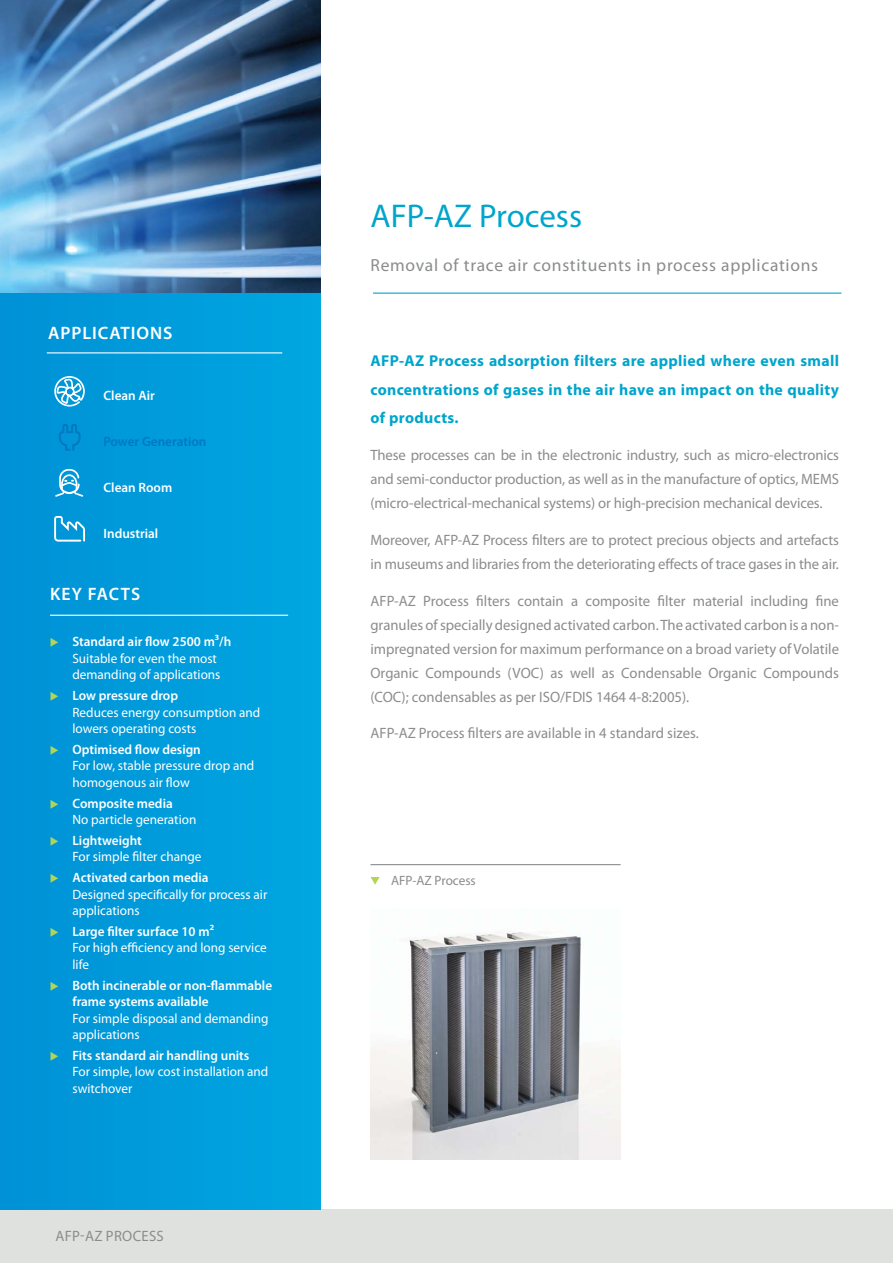
<style>
.page{position:relative;width:893px;height:1263px;background:#fff}
.page>*{position:absolute;margin:0;border:0;box-sizing:border-box;transform-origin:0 0}
.t1{font:33px "Myriad Pro";color:#00a5cc}
.t2{font:600 18px "Myriad Pro";letter-spacing:.05em;color:#fff}
.t3{font:17.55px "Myriad Pro";letter-spacing:.04em;color:#8b8c8d}
.t4{font:700 15.75px/28.5px "Myriad Pro";letter-spacing:.02em;color:#00a5cc;text-align:justify}
.t5{font:15px/24px "Myriad Pro";letter-spacing:-.01em;color:#8b8c8d;text-align:justify}
.t6{font:13.5px/16.5px "Myriad Pro";color:#fff}
.t7{font:600 13.5px/16.5px "Myriad Pro";color:#fff}
.t8{font:600 13.5px "Myriad Pro";color:#0079c1}
.t9{font:13.5px "Myriad Pro";color:#8b8c8d}
.s1{color:#b3d455}
.s2{font-weight:600}
</style>
<div class="page">
<div style="left:0;top:1210px;width:893px;height:53px;background:#dfe1df"></div>
<div style="left:0;top:293px;width:321px;height:917px;background:#009cdb"></div>
<img style="left:0;top:0;width:321px;height:293px">
<hr style="left:373px;top:293px;width:468px;height:1px;background:#00a5cc">
<svg style="left:54px;top:376px;width:31px;height:31px"></svg>
<hr style="left:370px;top:864px;width:251px;height:1px;background:#8b8c8d">
<svg style="left:370px;top:877px;width:10px;height:8px"></svg>
<img style="left:370px;top:932px;width:250px;height:227px">
<hr style="left:50px;top:615px;width:238px;height:1px;background:#fff">
<hr style="left:47px;top:352px;width:235px;height:1px;background:#fff">
<svg style="left:59px;top:423px;width:22px;height:28px"></svg>
<svg style="left:54px;top:516px;width:31px;height:26px"></svg>
<svg style="left:55px;top:469px;width:29px;height:28px"></svg>
<p class="t2" style="left:48px;top:321px;width:124px">APPLICATIONS</p>
<p class="t7" style="left:104px;top:386px;width:53px">Clean Air</p>
<p class="t8" style="left:104px;top:432px;width:104px">Power Generation</p>
<p class="t7" style="left:104px;top:478px;width:70px">Clean Room</p>
<p class="t7" style="left:104px;top:524px;width:56px">Industrial</p>
<p class="t2" style="left:50px;top:583px;width:92px">Key Facts</p>
<p class="t6" style="left:72px;top:633px;width:160px;text-indent:-22px"><span class="s1">◆</span> <span class="s2">Standard air flow 2500 m³/h<br></span>Suitable for even the most demanding of applications</p>
<p class="t6" style="left:72px;top:687px;width:189px;text-indent:-22px"><span class="s1">◆</span> <span class="s2">Low pressure drop<br></span>Reduces energy consumption and lowers operating costs</p>
<p class="t6" style="left:72px;top:741px;width:183px;text-indent:-22px"><span class="s1">◆</span> <span class="s2">Optimised flow design<br></span>For low, stable pressure drop and homogenous air flow</p>
<p class="t6" style="left:72px;top:795px;width:125px;text-indent:-22px"><span class="s1">◆</span> <span class="s2">Composite media<br></span>No particle generation</p>
<p class="t6" style="left:72px;top:832px;width:130px;text-indent:-22px"><span class="s1">◆</span> <span class="s2">Lightweight<br></span>For simple filter change</p>
<p class="t6" style="left:72px;top:869px;width:196px;text-indent:-22px"><span class="s1">◆</span> <span class="s2">Activated carbon media<br></span>Designed specifically for process air applications</p>
<p class="t6" style="left:72px;top:923px;width:196px;text-indent:-22px"><span class="s1">◆</span> <span class="s2">Large filter surface 10 m²<br></span>For high efficiency and long service life</p>
<p class="t7" style="left:72px;top:976px;width:201px;text-indent:-22px"><span class="s1">◆</span> Both incinerable or non-flammable frame systems available</p>
<p class="t6" style="left:72px;top:1010px;width:198px">For simple disposal and demanding applications</p>
<p class="t6" style="left:72px;top:1047px;width:197px;text-indent:-22px"><span class="s1">◆</span> <span class="s2">Fits standard air handling units<br></span>For simple, low cost installation and switchover</p>
<p class="t5" style="left:55px;top:1224px;width:68px">AFP-AZ Process</p>
<h1 class="t1" style="left:370px;top:195px;width:213px">AFP-AZ Process</h1>
<p class="t3" style="left:370px;top:254px;width:449px">Removal of trace air constituents in process applications</p>
<p class="t4" style="left:370px;top:346px;width:470px">AFP-AZ Process adsorption filters are applied where even small concentrations of gases in the air have an impact on the quality of products.</p>
<p class="t5" style="left:370px;top:443px;width:470px">These processes can be in the electronic industry, such as micro-electronics and semi-conductor production, as well as in the manufacture of optics, MEMS (micro-electrical-mechanical systems) or high-precision mechanical devices.</p>
<p class="t5" style="left:370px;top:528px;width:470px">Moreover, AFP-AZ Process filters are to protect precious objects and artefacts in museums and libraries from the deteriorating effects of trace gases in the air.</p>
<p class="t5" style="left:370px;top:588px;width:470px">AFP-AZ Process filters contain a composite filter material including fine granules of specially designed activated carbon. The activated carbon is a non&shy;impregnated version for maximum performance on a broad variety of Volatile Organic Compounds (VOC) as well as Condensable Organic Compounds (COC); condensables as per ISO/FDIS 1464 4-8:2005).</p>
<p class="t5" style="left:370px;top:721px;width:330px">AFP-AZ Process filters are available in 4 standard sizes.</p>
<p class="t9" style="left:391px;top:872px;width:86px">AFP-AZ Process</p>
</div>
